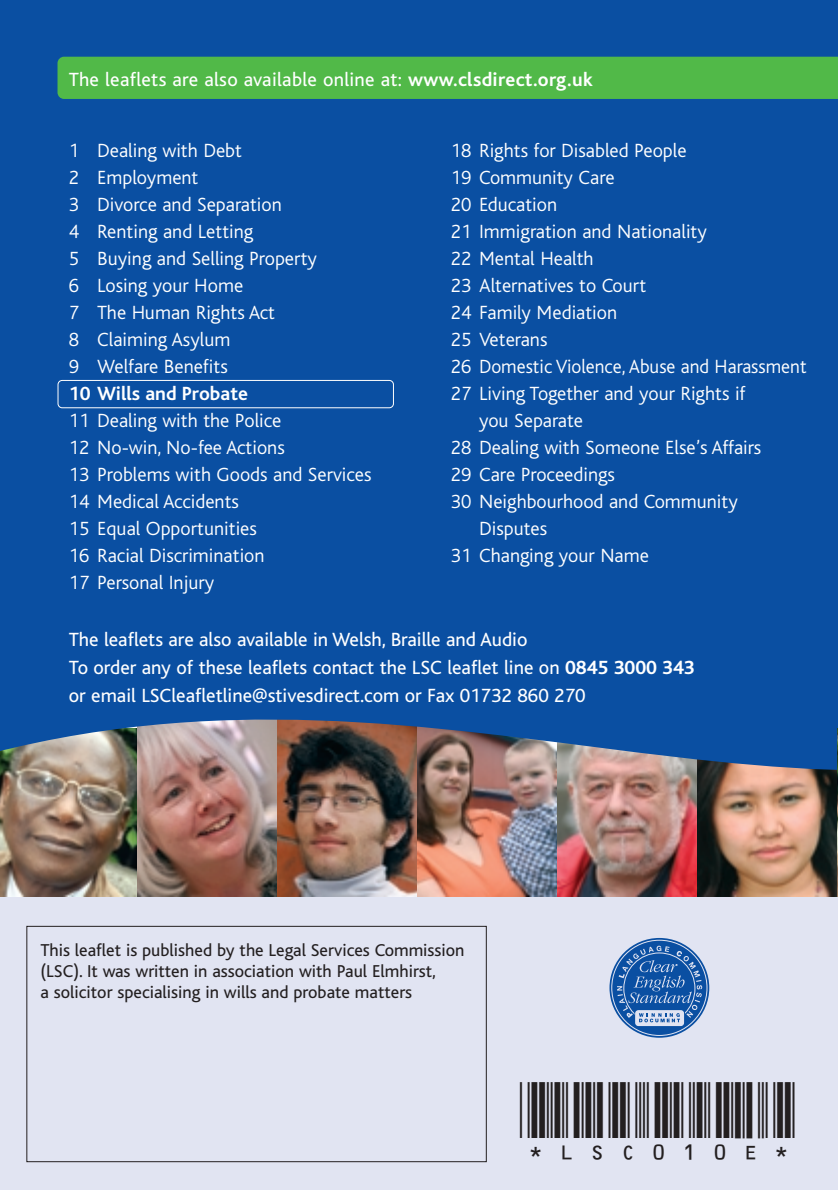
<style>
.page{position:relative;width:838px;height:1190px;background:#fff}
.page>*{position:absolute;margin:0;border:0;box-sizing:border-box;transform-origin:0 0}
.t1{font:24px "Code 3 of 9 Text";color:#231f20}
.t2{font:300 20px/27px "Bliss";color:#fff}
.t3{font:20px/28px "Bliss";color:#fff}
.t4{font:700 20px "Bliss";color:#fff}
.t5{font:18px/21px "Bliss";color:#231f20}
.s1{font-weight:700}
</style>
<div class="page">
<div style="left:0;top:777px;width:838px;height:413px;background:#e1e4f2"></div>
<div style="left:0;top:0;width:838px;height:342px;background:#0a4fa2"></div>
<img style="left:0;top:773px;width:138px;height:123px">
<img style="left:138px;top:773px;width:140px;height:123px">
<img style="left:278px;top:773px;width:140px;height:123px">
<img style="left:418px;top:773px;width:139px;height:123px">
<img style="left:557px;top:773px;width:140px;height:123px">
<img style="left:697px;top:773px;width:140px;height:123px">
<div style="left:0;top:56px;width:837px;height:717px;background:#0a4fa2"></div>
<img style="left:837px;top:728px;width:1px;height:168px">
<div style="left:58px;top:57px;width:780px;height:42px;background:#51b948"></div>
<div style="left:26px;top:926px;width:461px;height:236px;border:1px solid #231f20"></div>
<svg style="left:612px;top:940px;width:95px;height:95px"></svg>
<div style="left:610px;top:938px;width:99px;height:100px;border:5px solid #0a4fa2;border-radius:50%"></div>
<div style="left:635px;top:1009px;width:49px;height:17px;border:1px solid #0a4fa2"></div>
<svg style="left:636px;top:1011px;width:47px;height:14px"></svg>
<div style="left:635px;top:1010px;width:49px;height:16px;border:1px solid #e1e4f2;border-radius:3px"></div>
<svg style="left:617px;top:946px;width:85px;height:76px;background:#4175b6"></svg>
<div style="left:58px;top:380px;width:336px;height:28px;border:2px solid #fff;border-radius:5px"></div>
<p class="t3" style="left:69px;top:67px;width:526px">The leaflets are also available online at: <span class="s1">www.clsdirect.org.uk</span></p>
<p class="t2" style="left:69px;top:139px;width:250px">1 Dealing with Debt<br>2 Employment<br>3 Divorce and Separation<br>4 Renting and Letting<br>5 Buying and Selling Property<br>6 Losing your Home<br>7 The Human Rights Act<br>8 Claiming Asylum<br>9 Welfare Benefits</p>
<p class="t4" style="left:69px;top:386px;width:181px">10 Wills and Probate</p>
<p class="t2" style="left:69px;top:409px;width:304px">11 Dealing with the Police<br>12 No-win, No-fee Actions<br>13 Problems with Goods and Services<br>14 Medical Accidents<br>15 Equal Opportunities<br>16 Racial Discrimination<br>17 Personal Injury</p>
<p class="t2" style="left:451px;top:139px;width:237px">18 Rights for Disabled People</p>
<p class="t2" style="left:451px;top:166px;width:165px">19 Community Care</p>
<p class="t2" style="left:451px;top:193px;width:108px">20 Education</p>
<p class="t2" style="left:451px;top:220px;width:258px">21 Immigration and Nationality</p>
<p class="t2" style="left:451px;top:247px;width:144px">22 Mental Health</p>
<p class="t2" style="left:451px;top:274px;width:197px">23 Alternatives to Court</p>
<p class="t2" style="left:451px;top:301px;width:168px">24 Family Mediation</p>
<p class="t2" style="left:451px;top:328px;width:98px">25 Veterans</p>
<p class="t2" style="left:451px;top:355px;width:357px">26 Domestic Violence, Abuse and Harassment</p>
<p class="t2" style="left:451px;top:382px;width:296px">27 Living Together and your Rights if</p>
<p class="t2" style="left:479px;top:409px;width:106px">you Separate</p>
<p class="t2" style="left:451px;top:436px;width:312px">28 Dealing with Someone Else’s Affairs</p>
<p class="t2" style="left:451px;top:463px;width:166px">29 Care Proceedings</p>
<p class="t2" style="left:451px;top:490px;width:289px">30 Neighbourhood and Community</p>
<p class="t2" style="left:479px;top:517px;width:70px">Disputes</p>
<p class="t2" style="left:451px;top:544px;width:200px">31 Changing your Name</p>
<p class="t3" style="left:69px;top:628px;width:627px">The leaflets are also available in Welsh, Braille and Audio<br>To order any of these leaflets contact the LSC leaflet line on <span class="s1">0845 3000 343 </span>or email LSCleafletline@stivesdirect.com or Fax 01732 860 270</p>
<p class="t5" style="left:41px;top:941px;width:426px">This leaflet is published by the Legal Services Commission (LSC). It was written in association with Paul Elmhirst,<br>a solicitor specialising in wills and probate matters</p>
<p class="t1" style="left:520px;top:1115px;width:278px">*LSC010E*</p>
</div>
